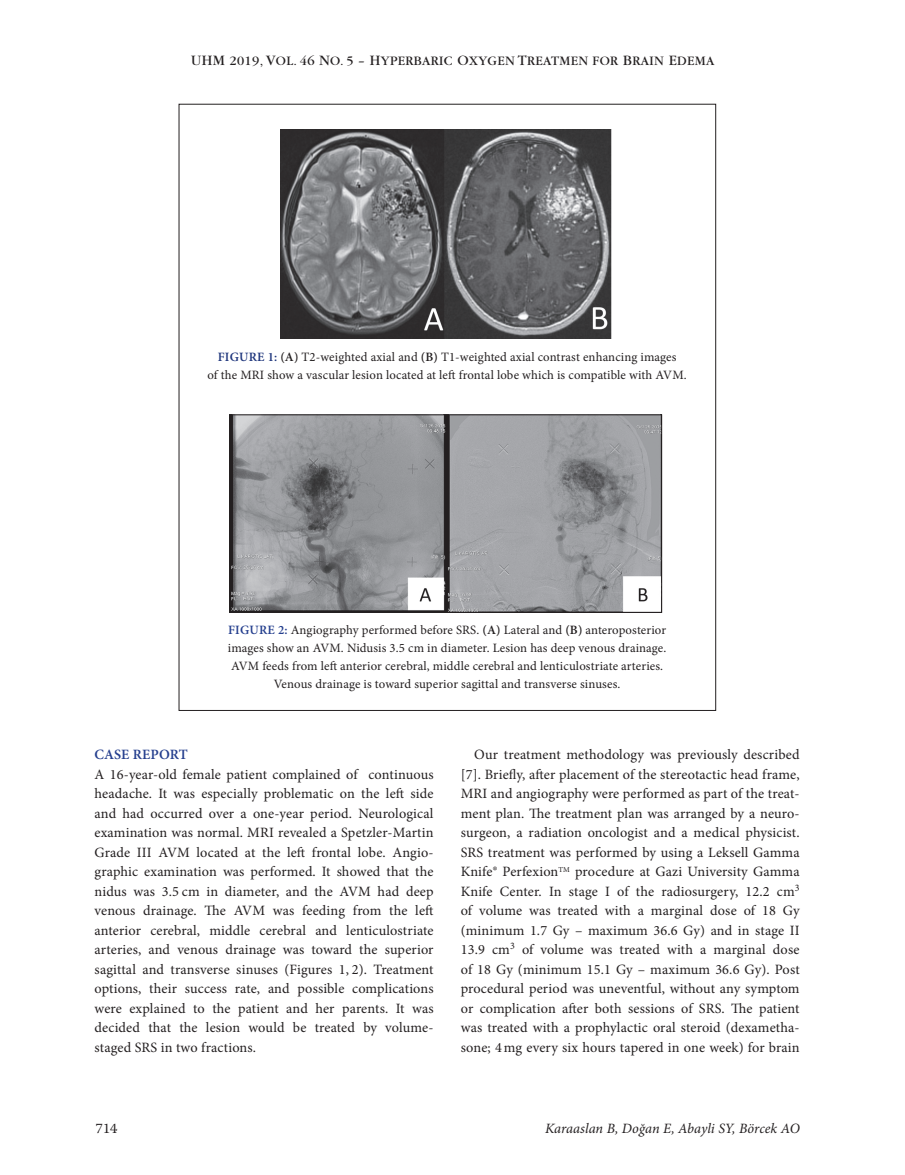
<style>
.page{position:relative;width:905px;height:1175px;background:#fff}
.page>*{position:absolute;margin:0;border:0;box-sizing:border-box;transform-origin:0 0}
.t1{font:14.25px/19.5px "Minion Pro";letter-spacing:.01em;color:#231f20;text-align:justify}
.t2{font:italic 14.25px "Minion Pro";letter-spacing:-.005em;color:#231f20}
.t3{font:600 14.25px "Minion Pro";letter-spacing:.005em;color:#253f8e}
.t4{font:14.25px "Warnock Pro";color:#231f20}
.t5{font:13.5px "Garamond";letter-spacing:.03em;color:#231f20}
.t6{font:12.75px/18px "Minion Pro";letter-spacing:.01em;color:#231f20;text-align:center}
.s1{font-size:15px}
.s2{font-weight:600;color:#1e357c}
.s3{font-weight:600}
.s4{font-weight:600;color:#253f8e}
</style>
<div class="page">
<img style="left:280px;top:129px;width:331px;height:209px">
<img style="left:231px;top:416px;width:429px;height:194px">
<div style="left:229px;top:414px;width:433px;height:198px;border:1px solid #231f20"></div>
<p class="t5" style="left:191px;top:54px;width:524px"><span class="s1">UHM</span> 2019, <span class="s1">V</span>OL. 46 <span class="s1">N</span>O. 5 – <span class="s1">H</span>YPERBARIC <span class="s1">O</span>XYGEN <span class="s1">T</span>REATMEN FOR <span class="s1">B</span>RAIN <span class="s1">E</span>DEMA</p>
<p class="t6" style="left:207px;top:348px;width:481px"><span class="s2">FIGURE 1:</span> <span class="s3">(A)</span> T2-weighted axial and <span class="s3">(B)</span> T1-weighted axial contrast enhancing images<br>of the MRI show a vascular lesion located at left frontal lobe which is compatible with AVM.</p>
<p class="t6" style="left:228px;top:620px;width:440px"><span class="s4">FIGURE 2:</span> Angiography performed before SRS. <span class="s3">(A)</span> Lateral and <span class="s3">(B)</span> anteroposterior images show an AVM. Nidusis 3.5 cm in diameter. Lesion has deep venous drainage.<br>AVM feeds from left anterior cerebral, middle cerebral and lenticulostriate arteries.<br>Venous drainage is toward superior sagittal and transverse sinuses.</p>
<p class="t3" style="left:94px;top:744px;width:95px">CASE REPORT</p>
<p class="t1" style="left:94px;top:764px;width:340px">A 16-year-old female patient complained of continuous headache. It was especially problematic on the left side and had occurred over a one-year period. Neurological examination was normal. MRI revealed a Spetzler-Martin Grade III AVM located at the left frontal lobe. Angio&shy;graphic examination was performed. It showed that the nidus was 3.5 cm in diameter, and the AVM had deep venous drainage. The AVM was feeding from the left anterior cerebral, middle cerebral and lenticulostriate arteries, and venous drainage was toward the superior sagittal and transverse sinuses (Figures 1, 2). Treatment options, their success rate, and possible complications were explained to the patient and her parents. It was decided that the lesion would be treated by volume&shy;staged SRS in two fractions.</p>
<p class="t4" style="left:96px;top:1119px;width:23px">714</p>
<p class="t1" style="left:460px;top:745px;width:340px;text-indent:14px">Our treatment methodology was previously described [7]. Briefly, after placement of the stereotactic head frame, MRI and angiography were performed as part of the treat&shy;ment plan. The treatment plan was arranged by a neuro&shy;surgeon, a radiation oncologist and a medical physicist.<br>SRS treatment was performed by using a Leksell Gamma Knife® Perfexion<sup>TM</sup> procedure at Gazi University Gamma Knife Center. In stage I of the radiosurgery, 12.2 cm<sup>3 </sup>of volume was treated with a marginal dose of 18 Gy (minimum 1.7 Gy – maximum 36.6 Gy) and in stage II 13.9 cm<sup>3</sup> of volume was treated with a marginal dose of 18 Gy (minimum 15.1 Gy – maximum 36.6 Gy). Post procedural period was uneventful, without any symptom or complication after both sessions of SRS. The patient was treated with a prophylactic oral steroid (dexametha&shy;sone; 4mg every six hours tapered in one week) for brain</p>
<p class="t2" style="left:545px;top:1118px;width:256px">Karaaslan B, Doğan E, Abayli SY, Börcek AO</p>
</div>
